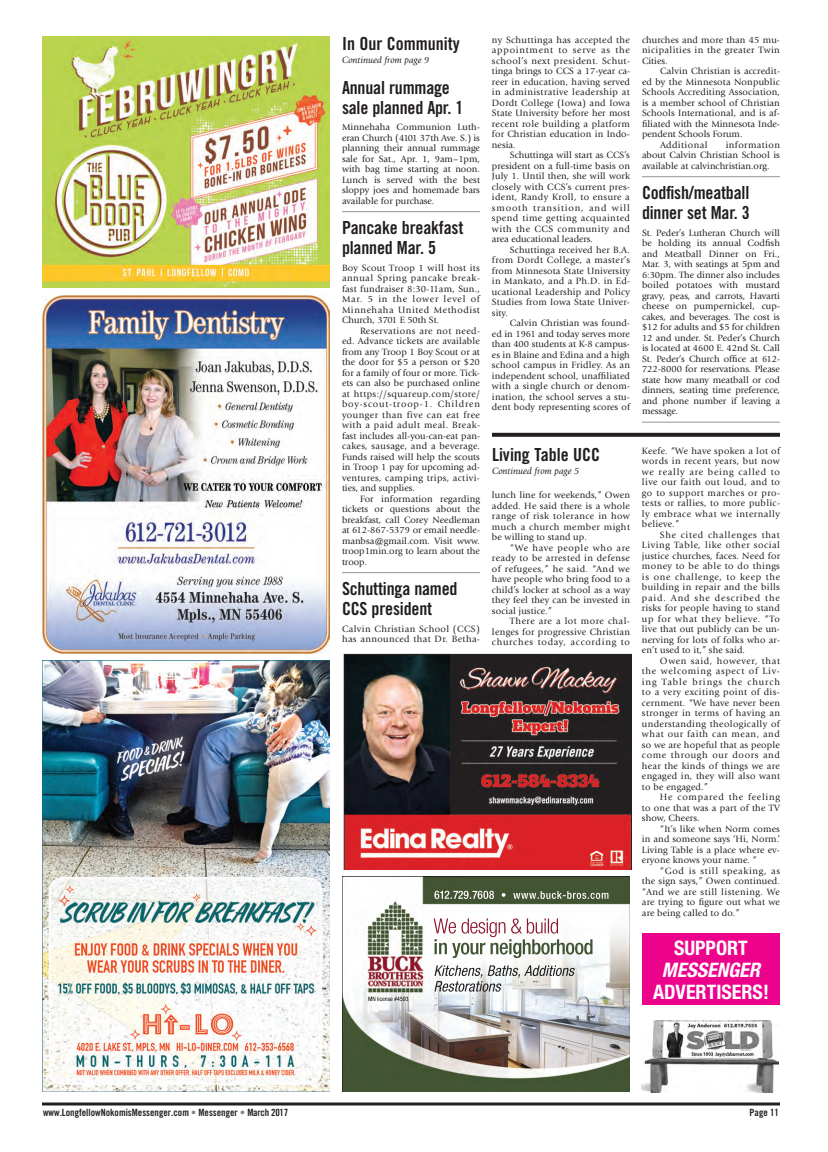
<style>
.page{position:relative;width:828px;height:1152px;background:#fff}
.page>*{position:absolute;margin:0;border:0;box-sizing:border-box;transform-origin:0 0}
.t1{font:700 condensed 20px "Helvetica Neue";color:#fff}
.t2{font:italic 700 condensed 20px "Helvetica Neue";color:#fff}
.t3{font:18px/20px "Trade Gothic LT Std Bd Cn 20";letter-spacing:-.01em;color:#231f20}
.t4{font:10px "Trade Gothic LT Std Bd Cn 20";color:#231f20}
.t5{font:9.5px/10.5px "Giovanni Std";letter-spacing:.015em;color:#231f20;text-align:justify}
.t6{font:9.5px/10.5px "Giovanni Std";letter-spacing:.04em;color:#231f20}
.t7{font:italic 9.5px "Giovanni Std";color:#231f20}
.t8{font:9.5px "Giovanni Std";letter-spacing:.045em;color:#231f20}
.s1{color:#808285}
</style>
<div class="page">
<svg style="left:42px;top:1102px;width:738px;height:4px"></svg>
<hr style="left:342px;top:211px;width:138px;height:1px;background:#939598">
<hr style="left:342px;top:572px;width:138px;height:1px;background:#939598">
<hr style="left:642px;top:176px;width:138px;height:1px;background:#939598">
<hr style="left:642px;top:422px;width:138px;height:1px;background:#939598">
<img style="left:42px;top:295px;width:288px;height:358px">
<svg style="left:492px;top:433px;width:288px;height:4px"></svg>
<img style="left:343px;top:653px;width:289px;height:216px">
<img style="left:42px;top:36px;width:288px;height:252px">
<img style="left:641px;top:1020px;width:138px;height:72px">
<img style="left:342px;top:876px;width:288px;height:216px">
<div style="left:642px;top:933px;width:138px;height:72px;background:#ed028c"></div>
<img style="left:42px;top:660px;width:288px;height:432px">
<h2 class="t3" style="left:342px;top:33px;width:119px">In Our Community</h2>
<p class="t7" style="left:342px;top:55px;width:89px">Continued from page 9</p>
<h2 class="t3" style="left:342px;top:77px;width:123px">Annual rummage sale planned Apr. 1</h2>
<p class="t5" style="left:342px;top:122px;width:140px">Minnehaha Communion Luth&shy;eran Church (4101 37th Ave. S.) is planning their annual rummage sale for Sat., Apr. 1, 9am–1pm, with bag time starting at noon.<br>Lunch is served with the best sloppy joes and homemade bars available for purchase.</p>
<h2 class="t3" style="left:342px;top:218px;width:123px">Pancake breakfast planned Mar. 5</h2>
<p class="t5" style="left:342px;top:263px;width:140px">Boy Scout Troop 1 will host its annual Spring pancake break&shy;fast fundraiser 8:30-11am, Sun., Mar. 5 in the lower level of Minnehaha United Methodist Church, 3701 E 50th St.</p>
<p class="t5" style="left:342px;top:326px;width:140px;text-indent:18px">Reservations are not need&shy;ed. Advance tickets are available from any Troop 1 Boy Scout or at the door for $5 a person or $20 for a family of four or more. Tick&shy;ets can also be purchased online at https://squareup.com/store/ boy-scout-troop-1. Children younger than five can eat free with a paid adult meal. Break&shy;fast includes all-you-can-eat pan&shy;cakes, sausage, and a beverage.<br>Funds raised will help the scouts in Troop 1 pay for upcoming ad&shy;ventures, camping trips, activi&shy;ties, and supplies.</p>
<p class="t5" style="left:342px;top:493px;width:140px;text-indent:18px">For information regarding tickets or questions about the breakfast, call Corey Needleman at 612-867-5379 or email needle&shy;manbsa@gmail.com. Visit www. troop1min.org to learn about the troop.</p>
<h2 class="t3" style="left:342px;top:579px;width:117px">Schuttinga named<br>CCS president</h2>
<p class="t6" style="left:342px;top:624px;width:139px">Calvin Christian School (CCS) has announced that Dr. Betha-</p>
<p class="t5" style="left:492px;top:35px;width:140px">ny Schuttinga has accepted the appointment to serve as the school’s next president. Schut&shy;tinga brings to CCS a 17-year ca&shy;reer in education, having served in administrative leadership at Dordt College (Iowa) and Iowa State University before her most recent role building a platform for Christian education in Indo&shy;nesia.</p>
<p class="t5" style="left:492px;top:150px;width:140px;text-indent:18px">Schuttinga will start as CCS’s president on a full-time basis on July 1. Until then, she will work closely with CCS’s current pres&shy;ident, Randy Kroll, to ensure a smooth transition, and will spend time getting acquainted with the CCS community and area educational leaders.</p>
<p class="t5" style="left:492px;top:245px;width:140px;text-indent:18px">Schuttinga received her B.A. from Dordt College, a master’s from Minnesota State University in Mankato, and a Ph.D. in Ed&shy;ucational Leadership and Policy Studies from Iowa State Univer&shy;sity.</p>
<p class="t5" style="left:492px;top:318px;width:140px;text-indent:18px">Calvin Christian was found&shy;ed in 1961 and today serves more than 400 students at K-8 campus&shy;es in Blaine and Edina and a high school campus in Fridley. As an independent school, unaffiliated with a single church or denom&shy;ination, the school serves a stu&shy;dent body representing scores of</p>
<p class="t5" style="left:642px;top:35px;width:139px">churches and more than 45 mu&shy;nicipalities in the greater Twin Cities.</p>
<p class="t5" style="left:660px;top:66px;width:122px">Calvin Christian is accredit-</p>
<p class="t5" style="left:642px;top:77px;width:139px">ed by the Minnesota Nonpublic</p>
<p class="t5" style="left:642px;top:87px;width:139px">Schools Accrediting Association,</p>
<p class="t5" style="left:642px;top:98px;width:139px">is a member school of Christian</p>
<p class="t5" style="left:642px;top:108px;width:139px">Schools International, and is af-</p>
<p class="t5" style="left:642px;top:119px;width:139px">filiated with the Minnesota Inde-</p>
<p class="t5" style="left:642px;top:129px;width:102px">pendent Schools Forum.</p>
<p class="t8" style="left:660px;top:139px;width:49px">Additional</p>
<p class="t5" style="left:642px;top:140px;width:140px;text-indent:84px">information about Calvin Christian School is available at calvinchristian.org.</p>
<h2 class="t3" style="left:642px;top:183px;width:109px">Codfish/meatball dinner set Mar. 3</h2>
<p class="t5" style="left:642px;top:228px;width:140px">St. Peder’s Lutheran Church will be holding its annual Codfish and Meatball Dinner on Fri., Mar. 3, with seatings at 5pm and 6:30pm. The dinner also includes boiled potatoes with mustard gravy, peas, and carrots, Havarti cheese on pumpernickel, cup&shy;cakes, and beverages. The cost is $12 for adults and $5 for children 12 and under. St. Peder’s Church is located at 4600 E. 42nd St. Call St. Peder’s Church office at 612- 722-8000 for reservations. Please state how many meatball or cod dinners, seating time preference, and phone number if leaving a message.</p>
<h2 class="t3" style="left:492px;top:444px;width:110px">Living Table UCC</h2>
<p class="t7" style="left:492px;top:466px;width:89px">Continued from page 5</p>
<p class="t5" style="left:492px;top:490px;width:140px">lunch line for weekends,” Owen added. He said there is a whole range of risk tolerance in how much a church member might be willing to stand up.</p>
<p class="t5" style="left:492px;top:542px;width:140px;text-indent:18px">“We have people who are ready to be arrested in defense of refugees,” he said. “And we have people who bring food to a child’s locker at school as a way they feel they can be invested in social justice.”</p>
<p class="t5" style="left:492px;top:616px;width:140px;text-indent:18px">There are a lot more chal&shy;lenges for progressive Christian churches today, according to</p>
<p class="t5" style="left:642px;top:445px;width:140px">Keefe. “We have spoken a lot of words in recent years, but now we really are being called to live our faith out loud, and to go to support marches or pro&shy;tests or rallies, to more public&shy;ly embrace what we internally believe.”</p>
<p class="t5" style="left:642px;top:529px;width:140px;text-indent:18px">She cited challenges that Living Table, like other social justice churches, faces. Need for money to be able to do things is one challenge, to keep the building in repair and the bills paid. And she described the risks for people having to stand up for what they believe. “To live that out publicly can be un&shy;nerving for lots of folks who ar&shy;en’t used to it,” she said.</p>
<p class="t5" style="left:642px;top:655px;width:140px;text-indent:18px">Owen said, however, that the welcoming aspect of Liv&shy;ing Table brings the church to a very exciting point of dis&shy;cernment. “We have never been stronger in terms of having an understanding theologically of what our faith can mean, and so we are hopeful that as people come through our doors and hear the kinds of things we are engaged in, they will also want to be engaged.”</p>
<p class="t5" style="left:642px;top:792px;width:140px;text-indent:18px">He compared the feeling to one that was a part of the TV show, Cheers.</p>
<p class="t5" style="left:642px;top:823px;width:139px;text-indent:18px">“It’s like when Norm comes in and someone says ‘Hi, Norm.’ Living Table is a place where ev&shy;eryone knows your name. “</p>
<p class="t5" style="left:642px;top:865px;width:140px;text-indent:18px">“God is still speaking, as the sign says,” Owen continued. “And we are still listening. We are trying to figure out what we are being called to do.”</p>
<h1 class="t1" style="left:674px;top:936px;width:75px">SUPPORT</h1>
<h1 class="t2" style="left:662px;top:958px;width:100px">MESSENGER</h1>
<h1 class="t1" style="left:653px;top:980px;width:117px">ADVERTISERS!</h1>
<p class="t4" style="left:43px;top:1107px;width:247px">www.LongfellowNokomisMessenger.com <span class="s1">•</span> Messenger <span class="s1">•</span> March 2017</p>
<p class="t4" style="left:750px;top:1107px;width:31px">Page 11</p>
</div>
